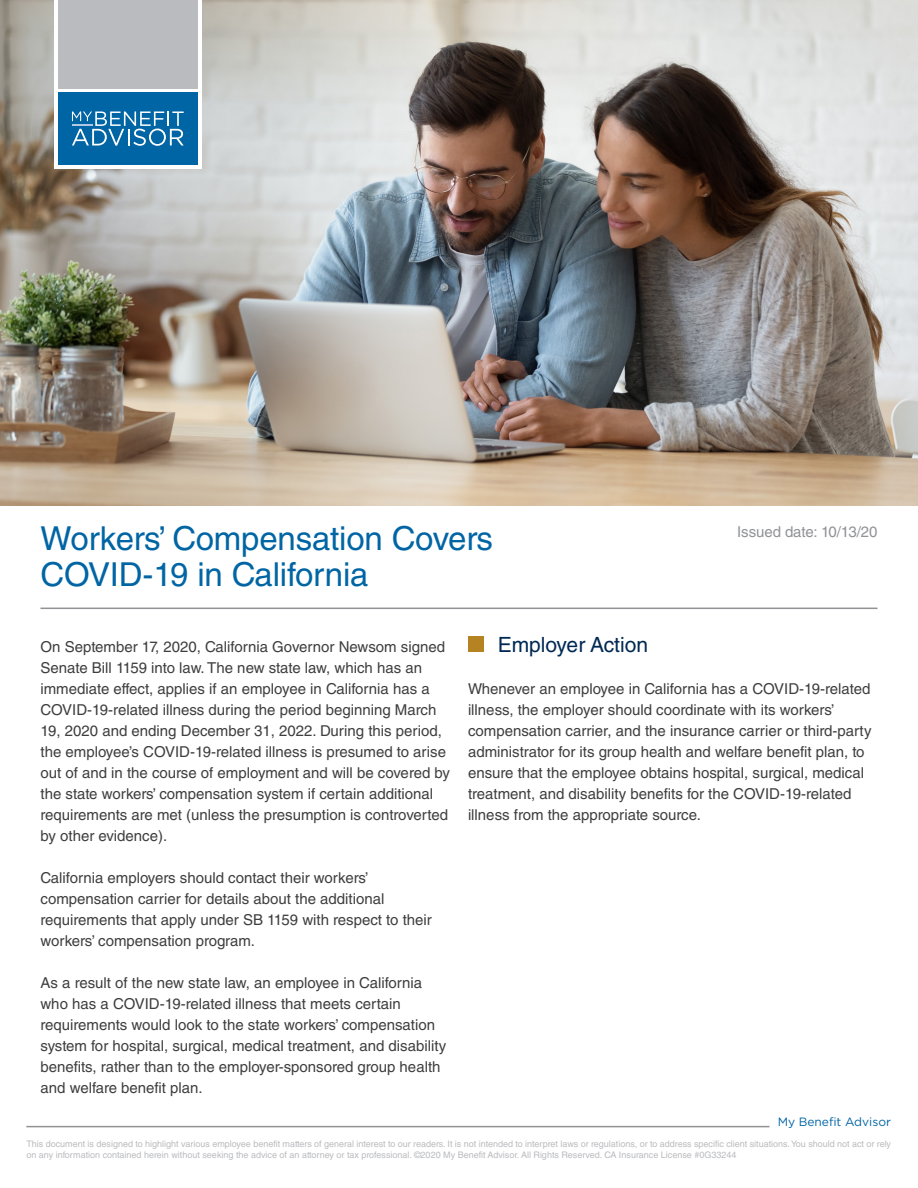
<style>
.page{position:relative;width:918px;height:1188px;background:#fff}
.page>*{position:absolute;margin:0;border:0;box-sizing:border-box;transform-origin:0 0}
.t1{font:33px/36px "Helvetica LT Std";letter-spacing:-.005em;color:#0065a4}
.t2{font:21px "Helvetica LT Std";color:#002953}
.t3{font:15px/21px "Helvetica LT Std";color:#3e3e3f}
.t4{font:15px "Helvetica LT Std";letter-spacing:-.005em;color:#919295}
.t5{font:12px "Gotham";color:#0065a4}
.t6{font:9px/10.8px "Helvetica LT Std";color:#babbbe}
</style>
<div class="page">
<hr style="left:26px;top:1126px;width:744px;height:1px;background:#919295">
<img style="left:0;top:0;width:918px;height:505px">
<hr style="left:40px;top:608px;width:838px;height:1px;background:#919295">
<div style="left:468px;top:636px;width:15px;height:16px;background:#b68322"></div>
<div style="left:54px;top:0;width:147px;height:169px;background:#fff"></div>
<div style="left:58px;top:92px;width:139px;height:73px;background:#0065a4"></div>
<svg style="left:72px;top:111px;width:112px;height:35px"></svg>
<hr style="left:72px;top:124px;width:20px;height:2px;background:#b2c7e2">
<div style="left:58px;top:0;width:139px;height:89px;background:#babbbe"></div>
<p class="t1" style="left:40px;top:521px;width:454px">Workers’ Compensation Covers<br>COVID-19 in California</p>
<p class="t4" style="left:737px;top:523px;width:142px">Issued date: 10/13/20</p>
<p class="t3" style="left:40px;top:636px;width:411px">On September 17, 2020, California Governor Newsom signed Senate Bill 1159 into law. The new state law, which has an immediate effect, applies if an employee in California has a COVID-19-related illness during the period beginning March 19, 2020 and ending December 31, 2022. During this period, the employee’s COVID-19-related illness is presumed to arise out of and in the course of employment and will be covered by the state workers’ compensation system if certain additional requirements are met (unless the presumption is controverted by other evidence).</p>
<p class="t3" style="left:40px;top:867px;width:393px">California employers should contact their workers’ compensation carrier for details about the additional requirements that apply under SB 1159 with respect to their workers’ compensation program.</p>
<p class="t3" style="left:40px;top:972px;width:407px">As a result of the new state law, an employee in California who has a COVID-19-related illness that meets certain requirements would look to the state workers’ compensation system for hospital, surgical, medical treatment, and disability benefits, rather than to the employer-sponsored group health and welfare benefit plan.</p>
<p class="t2" style="left:498px;top:632px;width:152px">Employer Action</p>
<p class="t3" style="left:468px;top:678px;width:405px">Whenever an employee in California has a COVID-19-related illness, the employer should coordinate with its workers’ compensation carrier, and the insurance carrier or third-party administrator for its group health and welfare benefit plan, to ensure that the employee obtains hospital, surgical, medical treatment, and disability benefits for the COVID-19-related illness from the appropriate source.</p>
<p class="t5" style="left:778px;top:1114px;width:115px">My Benefit Advisor</p>
<p class="t6" style="left:26px;top:1139px;width:866px">This document is designed to highlight various employee benefit matters of general interest to our readers. It is not intended to interpret laws or regulations, or to address specific client situations. You should not act or rely on any information contained herein without seeking the advice of an attorney or tax professional. ©2020 My Benefit Advisor. All Rights Reserved. CA Insurance License #0G33244</p>
</div>
